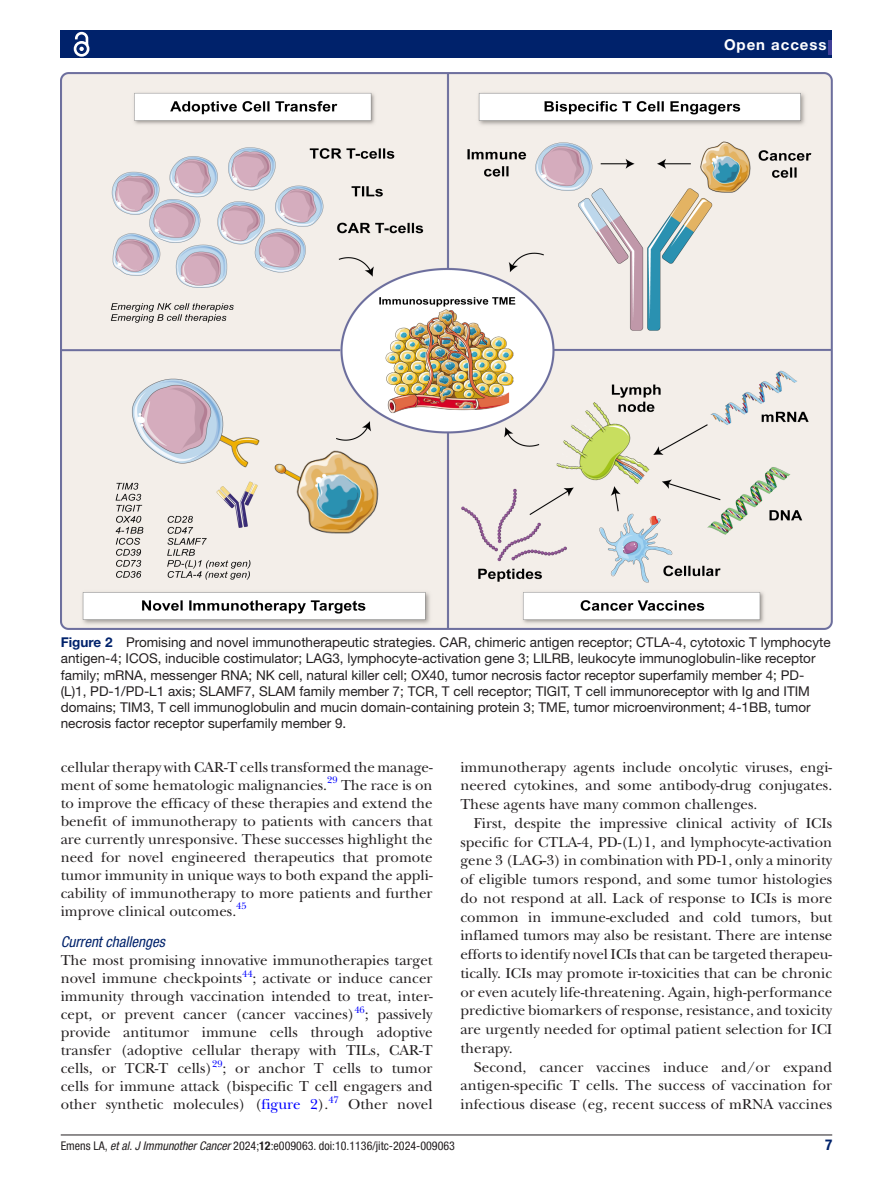
<style>
.page{position:relative;width:893px;height:1191px;background:#fff}
.page>*{position:absolute;margin:0;border:0;box-sizing:border-box;transform-origin:0 0}
.t1{font:15px/18px "New Baskerville";color:#231f20;text-align:justify}
.t2{font:italic condensed 15px "Helvetica Neue LT Std";color:#00226b}
.t3{font:700 15px "Helvetica Neue LT Std";letter-spacing:.065em;color:#fff}
.t4{font:700 condensed 15px "Helvetica Neue LT Std";color:#00226b}
.t5{font:13.5px/16.2px "Helvetica Neue LT Std";color:#231f20}
.t6{font:condensed 12px "Helvetica Neue LT Std";color:#231f20}
.t7{font:9.9px "New Baskerville";color:#00f}
.s1{font-weight:700;color:#00226b}
.s2{color:#00f}
.s3{font-style:italic}
.s4{font-weight:700}
</style>
<div class="page">
<hr style="left:61px;top:1134px;width:771px;height:1px;background:#231f20">
<div style="left:61px;top:31px;width:771px;height:27px;background:#00226b"></div>
<hr style="left:828px;top:40px;width:4px;height:15px;background:#414099">
<svg style="left:73px;top:31px;width:17px;height:26px"></svg>
<img style="left:61px;top:73px;width:771px;height:556px">
<p class="t3" style="left:724px;top:35px;width:104px">Open access</p>
<p class="t5" style="left:61px;top:634px;width:771px"><span class="s1">Figure 2</span> Promising and novel immunotherapeutic strategies. CAR, chimeric antigen receptor; CTLA-4, cytotoxic T lymphocyte antigen-4; ICOS, inducible costimulator; LAG3, lymphocyte-activation gene 3; LILRB, leukocyte immunoglobulin-like receptor family; mRNA, messenger RNA; NK cell, natural killer cell; OX40, tumor necrosis factor receptor superfamily member 4; PD-(L)1, PD-1/PD-L1 axis; SLAMF7, SLAM family member 7; TCR, T cell receptor; TIGIT, T cell immunoreceptor with Ig and ITIM domains; TIM3, T cell immunoglobulin and mucin domain-containing protein 3; TME, tumor microenvironment; 4-1BB, tumor necrosis factor receptor superfamily member 9.</p>
<p class="t1" style="left:61px;top:758px;width:373px">cellular therapy with CAR-T cells transformed the manage&shy;ment of some hematologic malignancies.</p>
<p class="t7" style="left:327px;top:774px;width:12px">29</p>
<p class="t1" style="left:61px;top:776px;width:373px;text-indent:280px">The race is on to improve the efficacy of these therapies and extend the benefit of immunotherapy to patients with cancers that are currently unresponsive. These successes highlight the need for novel engineered therapeutics that promote tumor immunity in unique ways to both expand the appli&shy;cability of immunotherapy to more patients and further improve clinical outcomes.</p>
<p class="t7" style="left:236px;top:900px;width:12px">45</p>
<p class="t2" style="left:61px;top:933px;width:106px">Current challenges</p>
<p class="t1" style="left:61px;top:951px;width:373px">The most promising innovative immunotherapies target novel immune checkpoints</p>
<p class="t7" style="left:242px;top:967px;width:12px">44</p>
<p class="t1" style="left:61px;top:969px;width:373px;text-indent:192px">; activate or induce cancer immunity through vaccination intended to treat, inter&shy;cept, or prevent cancer (cancer vaccines)</p>
<p class="t7" style="left:354px;top:1003px;width:12px">46</p>
<p class="t1" style="left:61px;top:1005px;width:373px;text-indent:304px">; passively provide antitumor immune cells through adoptive transfer (adoptive cellular therapy with TILs, CAR-T cells, or TCR-T cells)</p>
<p class="t7" style="left:212px;top:1057px;width:12px">29</p>
<p class="t1" style="left:61px;top:1059px;width:373px;text-indent:162px">; or anchor T cells to tumor cells for immune attack (bispecific T cell engagers and other synthetic molecules) (<span class="s2">figure 2</span>).</p>
<p class="t7" style="left:328px;top:1093px;width:12px">47</p>
<p class="t1" style="left:348px;top:1095px;width:86px">Other novel</p>
<p class="t1" style="left:460px;top:757px;width:373px;line-height:18.8px">immunotherapy agents include oncolytic viruses, engi&shy;neered cytokines, and some antibody-drug conjugates.<br>These agents have many common challenges.</p>
<p class="t1" style="left:460px;top:814px;width:373px;line-height:18.8px;text-indent:14px">First, despite the impressive clinical activity of ICIs specific for CTLA-4, PD-(L)1, and lymphocyte-activation gene 3 (LAG-3) in combination with PD-1, only a minority of eligible tumors respond, and some tumor histologies do not respond at all. Lack of response to ICIs is more common in immune-excluded and cold tumors, but inflamed tumors may also be resistant. There are intense efforts to identify novel ICIs that can be targeted therapeu&shy;tically. ICIs may promote ir-toxicities that can be chronic or even acutely life-threatening. Again, high-performance predictive biomarkers of response, resistance, and toxicity are urgently needed for optimal patient selection for ICI therapy.</p>
<p class="t1" style="left:460px;top:1057px;width:373px;line-height:18.8px;text-indent:13px">Second, cancer vaccines induce and/or expand antigen-specific T cells. The success of vaccination for infectious disease (eg, recent success of mRNA vaccines</p>
<p class="t6" style="left:61px;top:1138px;width:396px">Emens LA, <span class="s3">et al</span>. <span class="s3">J Immunother Cancer</span> 2024;<span class="s4">12</span>:e009063. doi:10.1136/jitc-2024-009063</p>
<p class="t4" style="left:825px;top:1135px;width:9px">7</p>
</div>
